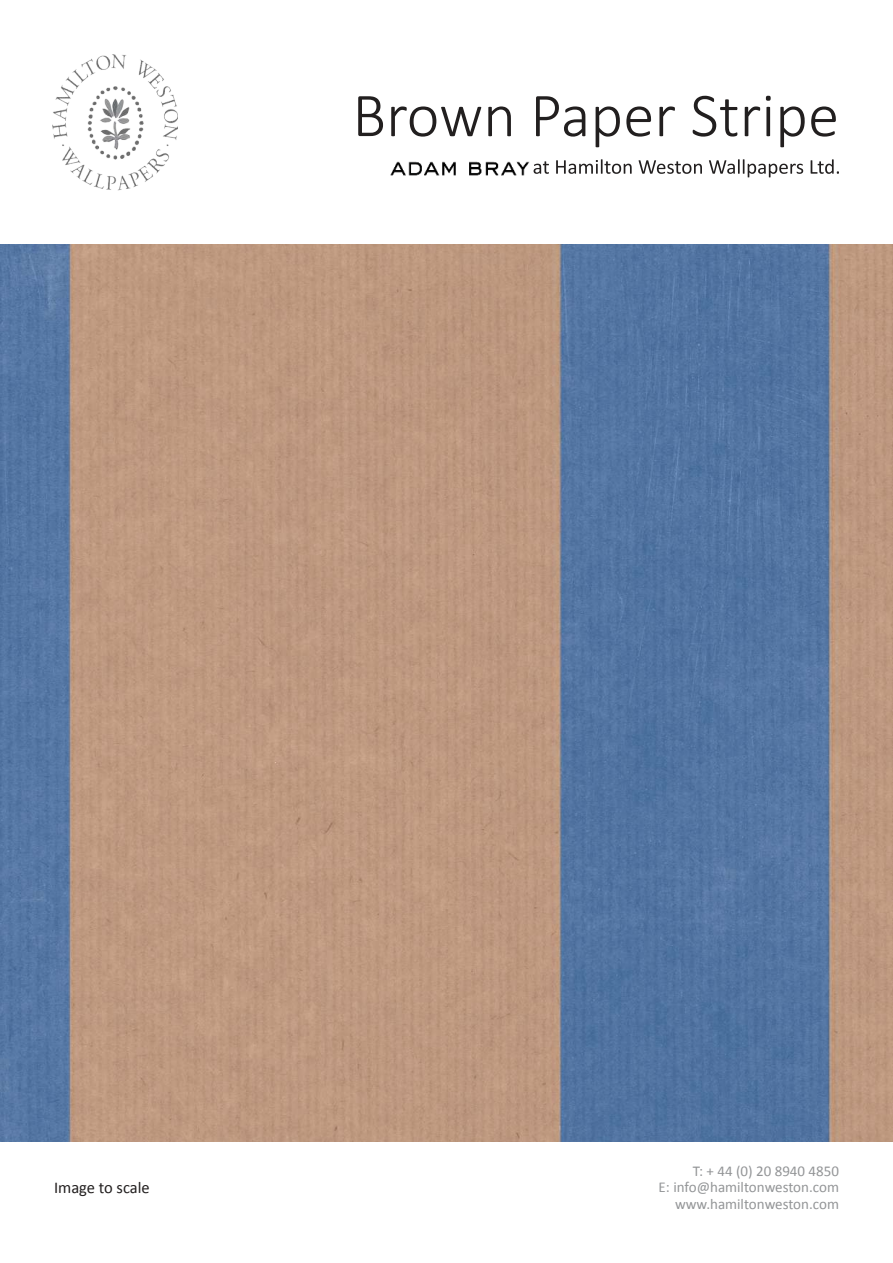
<style>
.page{position:relative;width:893px;height:1263px;background:#fff}
.page>*{position:absolute;margin:0;border:0;box-sizing:border-box;transform-origin:0 0}
.t1{font:300 63px "Calibri";color:#221f1f}
.t2{font:16.5px "Calibri";color:#221f1f}
.t3{font:15px/16.5px "Calibri";color:#939597;text-align:right}
</style>
<div class="page">
<img style="left:0;top:245px;width:893px;height:896px">
<img style="left:52px;top:55px;width:126px;height:136px">
<img style="left:390px;top:161px;width:140px;height:15px">
<svg style="left:534px;top:159px;width:305px;height:18px"></svg>
<h1 class="t1" style="left:352px;top:96px;width:488px">Brown Paper Stripe</h1>
<p class="t2" style="left:54px;top:1181px;width:97px">Image to scale</p>
<p class="t3" style="left:659px;top:1164px;width:182px">T: + 44 (0) 20 8940 4850<br>E: info@hamiltonweston.com www.hamiltonweston.com</p>
</div>
